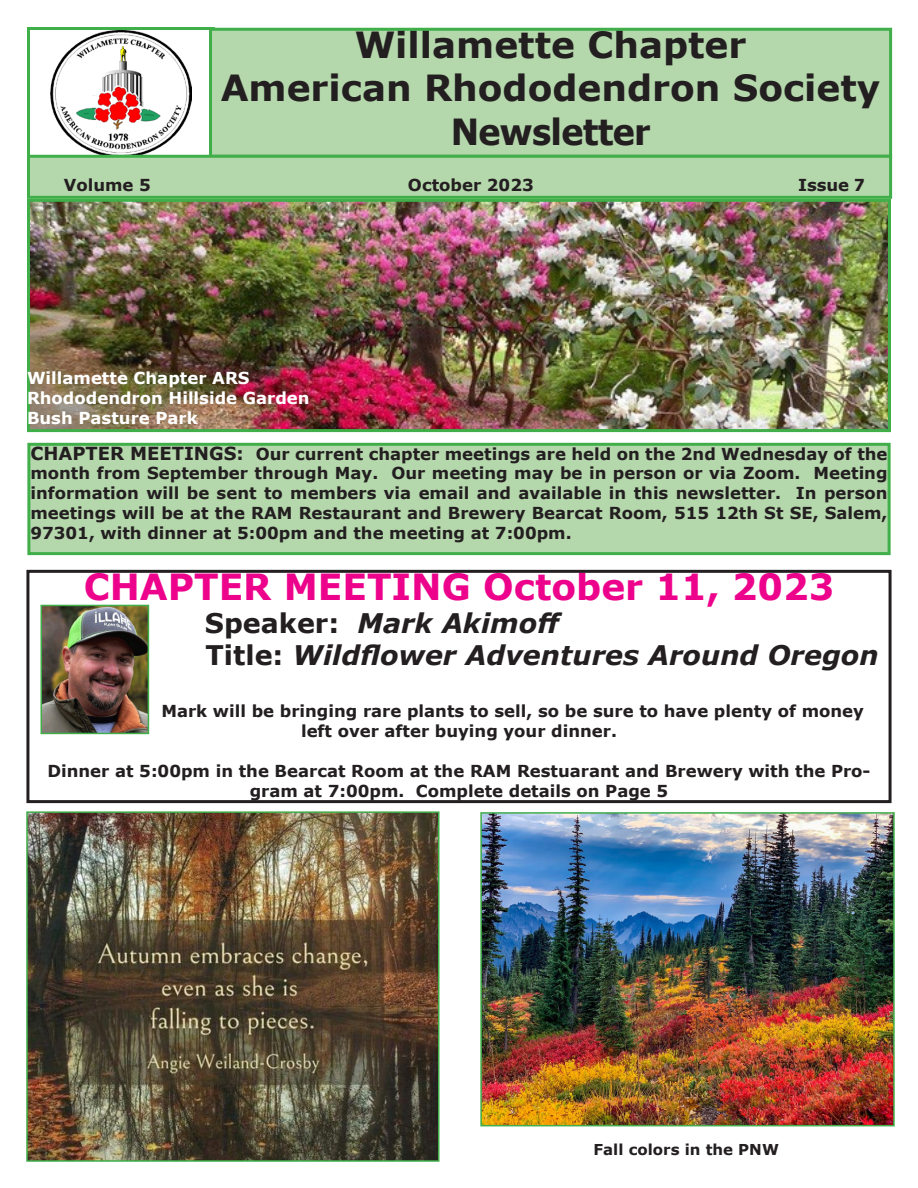
<style>
.page{position:relative;width:918px;height:1188px;background:#fff}
.page>*{position:absolute;margin:0;border:0;box-sizing:border-box;transform-origin:0 0}
.t1{font:700 36px/43.2px "Verdana";color:#231f20;text-align:center}
.t2{font:700 36px "Verdana";color:#ed028c}
.t3{font:italic 700 27px "Verdana";color:#231f20}
.t4{font:700 16.5px/19.8px "Verdana";color:#231f20;text-align:justify}
.t5{font:700 16.5px "Verdana";color:#fff}
.t6{font:700 15px "Verdana";color:#231f20}
.s1{font-family:"Tahoma"}
.s2{font-size:18px}
.s3{font-style:normal}
</style>
<div class="page">
<img style="left:51px;top:31px;width:140px;height:124px">
<div style="left:27px;top:27px;width:188px;height:132px;border:3px solid #40ae49"></div>
<div style="left:211px;top:29px;width:680px;height:127px;background:#b5d7ac"></div>
<div style="left:209px;top:28px;width:683px;height:130px;border:3px solid #40ae49"></div>
<div style="left:28px;top:156px;width:863px;height:41px;background:#b5d7ac"></div>
<div style="left:27px;top:155px;width:865px;height:44px;border:3px solid #40ae49"></div>
<img style="left:31px;top:203px;width:856px;height:225px">
<div style="left:27px;top:199px;width:864px;height:233px;border:3px solid #40ae49"></div>
<div style="left:29px;top:444px;width:860px;height:110px;background:#b5d7ac"></div>
<div style="left:27px;top:443px;width:864px;height:112px;border:3px solid #40ae49"></div>
<div style="left:26px;top:570px;width:866px;height:233px;border:3px solid #231f20"></div>
<img style="left:43px;top:608px;width:103px;height:123px">
<div style="left:40px;top:605px;width:109px;height:129px;border:2px solid #40ae49"></div>
<img style="left:29px;top:814px;width:408px;height:345px">
<div style="left:26px;top:811px;width:414px;height:351px;border:2px solid #40ae49"></div>
<img style="left:483px;top:815px;width:409px;height:308px">
<div style="left:480px;top:812px;width:415px;height:314px;border:2px solid #40ae49"></div>
<p class="t1" style="left:355px;top:23px;width:393px">Willamette Chapter</p>
<p class="t1" style="left:221px;top:66px;width:661px">American Rhododendron Society<br><span class="s1">Newsletter</span></p>
<p class="t4" style="left:64px;top:174px;width:89px">Volume 5</p>
<p class="t4" style="left:408px;top:174px;width:127px">October 2023</p>
<p class="t4" style="left:798px;top:174px;width:68px">Issue <span class="s1">7</span></p>
<p class="t5" style="left:27px;top:366px;width:224px">Willamette Chapter ARS</p>
<p class="t5" style="left:27px;top:386px;width:284px">Rhododendron Hillside Garden</p>
<p class="t5" style="left:27px;top:406px;width:172px">Bush Pasture Park</p>
<p class="t4" style="left:30px;top:443px;width:859px"><span class="s2">CHAPTER MEETINGS:</span> Our current chapter meetings are held on the 2nd Wednesday of the month from September through May. Our meeting may be in person or via Zoom. Meeting information will be sent to members via email and available in this newsletter. In person meetings will be at the RAM Restaurant and Brewery Bearcat Room, 515 12th St SE, Salem, 97301, with dinner at 5:00pm and the meeting at 7:00pm.</p>
<p class="t2" style="left:84px;top:562px;width:752px">CHAPTER MEETING October 11, 2023</p>
<p class="t3" style="left:205px;top:604px;width:359px"><span class="s3">Speaker:</span> Mark Akimoff</p>
<p class="t3" style="left:206px;top:636px;width:675px"><span class="s3">Title:</span> Wildflower Adventures Around Oregon</p>
<p class="t4" style="left:161px;top:701px;width:704px">Mark will be bringing rare plants to sell, so be sure to have plenty of money</p>
<p class="t4" style="left:301px;top:721px;width:317px">left over after buying your dinner.</p>
<p class="t4" style="left:47px;top:761px;width:825px;text-align:center">Dinner at 5:00pm in the Bearcat Room at the RAM Restuarant and Brewery with the Pro&shy;gram at 7:00pm. Complete details on Page 5</p>
<p class="t6" style="left:594px;top:1139px;width:187px">Fall colors in the PNW</p>
</div>
